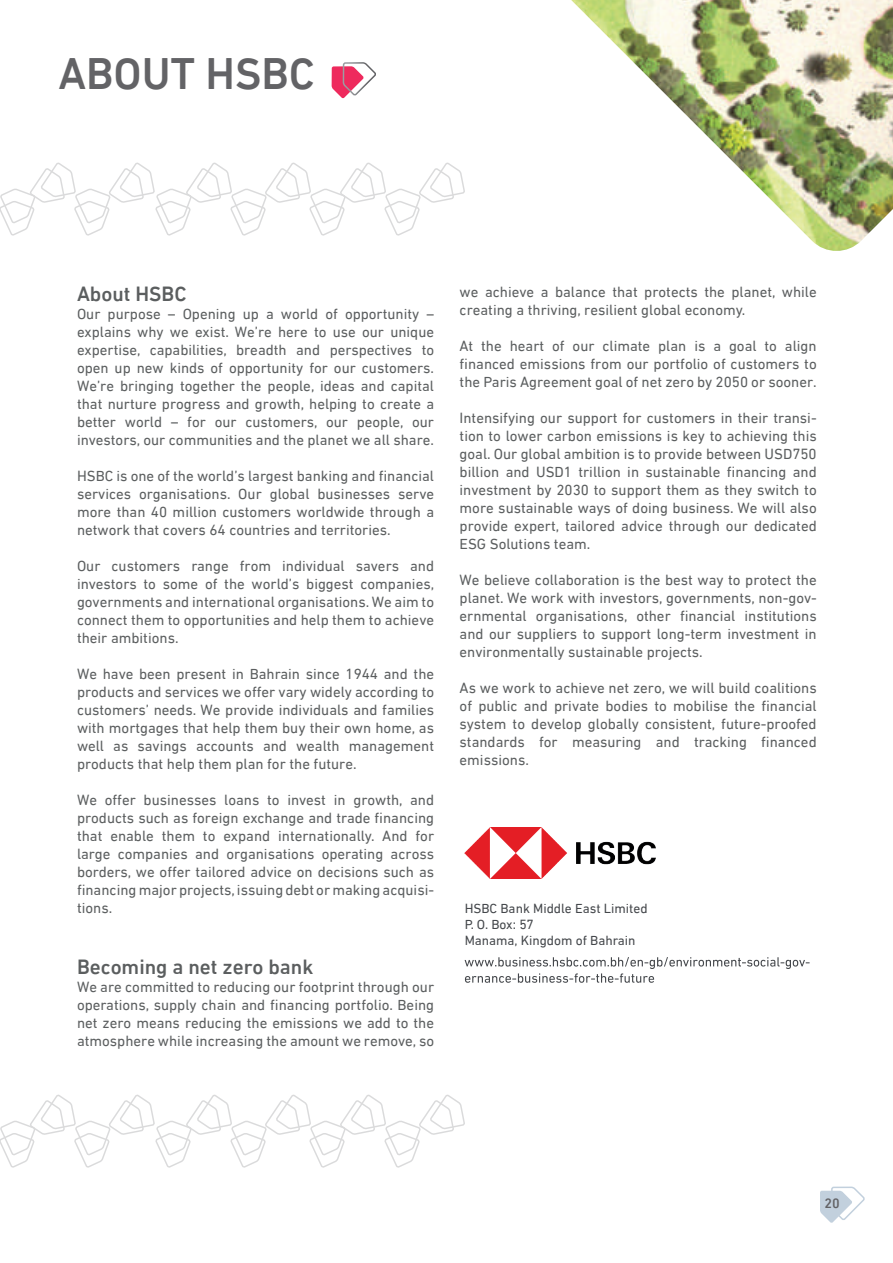
<style>
.page{position:relative;width:893px;height:1263px;background:#fff}
.page>*{position:absolute;margin:0;border:0;box-sizing:border-box;transform-origin:0 0}
.t1{font:500 45px "DIN Next LTW23";color:#636366}
.t2{font:500 21px "DIN Next LTW23";color:#5b5e5f}
.t3{font:15px/18px "DIN Next LTW23";color:#5b5e5f;text-align:justify}
.t4{font:500 13.95px "DIN Next LTW23";color:#636366}
.t5{font:13.5px/16.2px "DIN Next LTW23";color:#44474b}
</style>
<div class="page">
<img style="left:571px;top:0;width:322px;height:251px">
<svg style="left:0;top:62px;width:465px;height:174px"></svg>
<svg style="left:0;top:1094px;width:465px;height:74px"></svg>
<img style="left:465px;top:827px;width:191px;height:52px">
<svg style="left:820px;top:1186px;width:45px;height:37px"></svg>
<svg style="left:465px;top:957px;width:345px;height:26px"></svg>
<h1 class="t1" style="left:58px;top:47px;width:258px">ABOUT HSBC</h1>
<h2 class="t2" style="left:77px;top:281px;width:111px">About HSBC</h2>
<p class="t3" style="left:77px;top:305px;width:359px">Our purpose – Opening up a world of opportunity – explains why we exist. We’re here to use our unique expertise, capabilities, breadth and perspectives to open up new kinds of opportunity for our customers.<br>We’re bringing together the people, ideas and capital that nurture progress and growth, helping to create a better world – for our customers, our people, our investors, our communities and the planet we all share.</p>
<p class="t3" style="left:77px;top:467px;width:359px">HSBC is one of the world’s largest banking and financial services organisations. Our global businesses serve more than 40 million customers worldwide through a network that covers 64 countries and territories.</p>
<p class="t3" style="left:77px;top:557px;width:359px">Our customers range from individual savers and investors to some of the world’s biggest companies, governments and international organisations. We aim to connect them to opportunities and help them to achieve their ambitions.</p>
<p class="t3" style="left:77px;top:665px;width:359px">We have been present in Bahrain since 1944 and the products and services we offer vary widely according to customers’ needs. We provide individuals and families with mortgages that help them buy their own home, as well as savings accounts and wealth management products that help them plan for the future.</p>
<p class="t3" style="left:77px;top:791px;width:359px">We offer businesses loans to invest in growth, and products such as foreign exchange and trade financing that enable them to expand internationally. And for large companies and organisations operating across borders, we offer tailored advice on decisions such as financing major projects, issuing debt or making acquisi&shy;tions.</p>
<h2 class="t2" style="left:77px;top:955px;width:238px">Becoming a net zero bank</h2>
<p class="t3" style="left:77px;top:978px;width:359px">We are committed to reducing our footprint through our operations, supply chain and financing portfolio. Being net zero means reducing the emissions we add to the atmosphere while increasing the amount we remove, so</p>
<p class="t3" style="left:460px;top:283px;width:359px">we achieve a balance that protects the planet, while creating a thriving, resilient global economy.</p>
<p class="t3" style="left:460px;top:337px;width:359px">At the heart of our climate plan is a goal to align financed emissions from our portfolio of customers to the Paris Agreement goal of net zero by 2050 or sooner.</p>
<p class="t3" style="left:460px;top:409px;width:359px">Intensifying our support for customers in their transi&shy;tion to lower carbon emissions is key to achieving this goal. Our global ambition is to provide between USD750 billion and USD1 trillion in sustainable financing and investment by 2030 to support them as they switch to more sustainable ways of doing business. We will also provide expert, tailored advice through our dedicated ESG Solutions team.</p>
<p class="t3" style="left:460px;top:571px;width:359px">We believe collaboration is the best way to protect the planet. We work with investors, governments, non-gov&shy;ernmental organisations, other financial institutions and our suppliers to support long-term investment in environmentally sustainable projects.</p>
<p class="t3" style="left:460px;top:679px;width:359px">As we work to achieve net zero, we will build coalitions of public and private bodies to mobilise the financial system to develop globally consistent, future-proofed standards for measuring and tracking financed emissions.</p>
<p class="t5" style="left:465px;top:900px;width:184px">HSBC Bank Middle East Limited<br>P. O. Box: 57<br>Manama, Kingdom of Bahrain</p>
<p class="t4" style="left:824px;top:1195px;width:17px">20</p>
</div>
